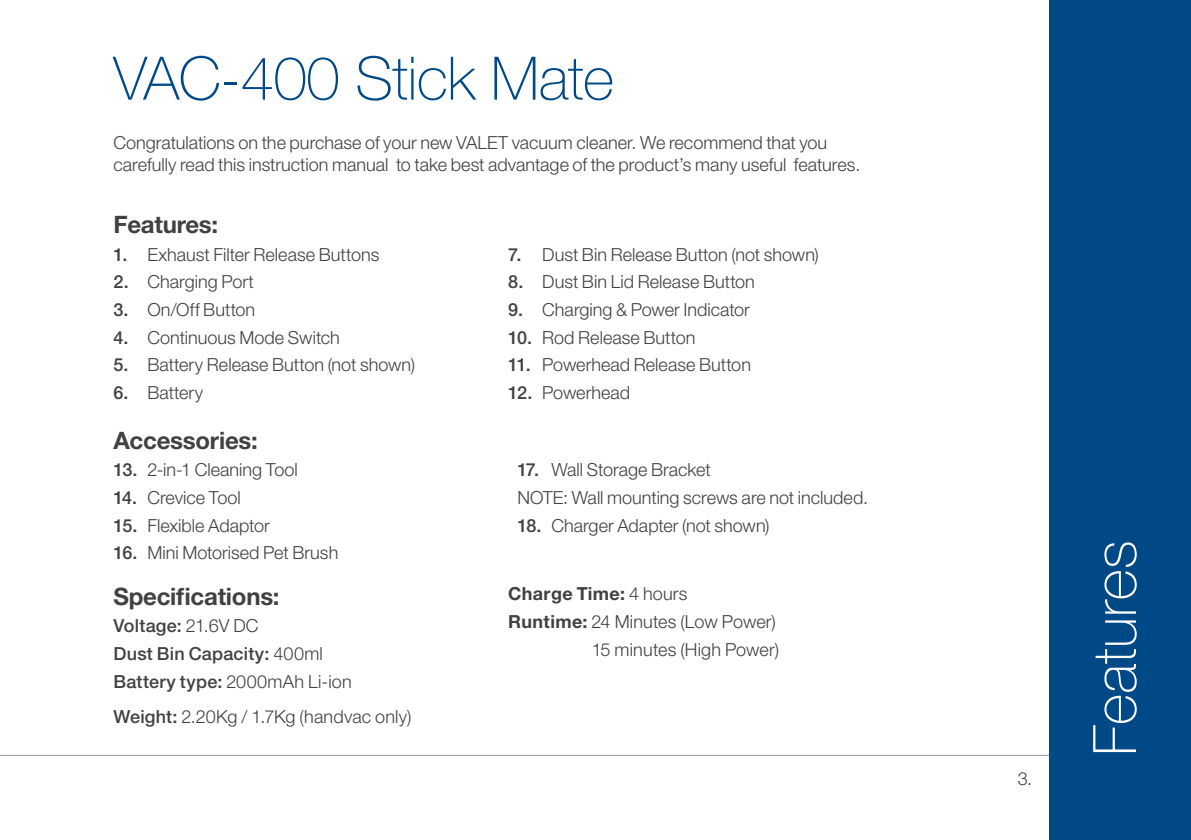
<style>
.page{position:relative;width:1191px;height:840px;background:#fff}
.page>*{position:absolute;margin:0;border:0;box-sizing:border-box;transform-origin:0 0}
.t1{font:100 60px "Helvetica Neue LT Std";letter-spacing:-.01em;color:#004987}
.t2{font:100 60px "Helvetica Neue LT Std";color:#fff}
.t3{font:700 24px "Helvetica Neue LT Std";letter-spacing:-.01em;color:#414042}
.t4{font:300 18px/22px "Helvetica Neue LT Std";color:#414042}
.t5{font:500 18px/27.6px "Helvetica Neue LT Std";letter-spacing:.01em;color:#414042}
.t6{font:700 18px "Helvetica Neue LT Std";letter-spacing:.02em;color:#414042}
.s1{font-weight:500}
.s2{font-weight:300}
.s3{font-weight:700}
</style>
<div class="page">
<div style="left:1049px;top:0;width:142px;height:839px;background:#004987"></div>
<hr style="left:0;top:754px;width:1049px;height:1px;background:#939598">
<h1 class="t1" style="left:113px;top:44px;width:502px">VAC-400 Stick Mate</h1>
<p class="t4" style="left:113px;top:131px;width:748px">Congratulations on the purchase of your new VALET vacuum cleaner. We recommend that you carefully read this instruction manual to take best advantage of the product’s many useful features.</p>
<h2 class="t3" style="left:113px;top:209px;width:106px">Features:</h2>
<p class="t4" style="left:113px;top:242px;width:267px"><span class="s1">1.</span> Exhaust Filter Release Buttons</p>
<p class="t4" style="left:113px;top:270px;width:142px"><span class="s1">2.</span> Charging Port</p>
<p class="t4" style="left:113px;top:298px;width:143px"><span class="s1">3.</span> On/Off Button</p>
<p class="t4" style="left:113px;top:325px;width:228px"><span class="s1">4.</span> Continuous Mode Switch</p>
<p class="t4" style="left:113px;top:353px;width:303px"><span class="s1">5.</span> Battery Release Button (not shown)</p>
<p class="t4" style="left:113px;top:381px;width:91px"><span class="s1">6.</span> Battery</p>
<h2 class="t3" style="left:113px;top:425px;width:146px">Accessories:</h2>
<p class="t4" style="left:113px;top:458px;width:186px"><span class="s1">13.</span> 2-in-1 Cleaning Tool</p>
<p class="t4" style="left:113px;top:486px;width:129px"><span class="s1">14.</span> Crevice Tool</p>
<p class="t4" style="left:113px;top:513px;width:158px"><span class="s1">15.</span> Flexible Adaptor</p>
<p class="t4" style="left:113px;top:541px;width:226px"><span class="s1">16.</span> Mini Motorised Pet Brush</p>
<h2 class="t3" style="left:113px;top:581px;width:168px">Specifications:</h2>
<p class="t5" style="left:113px;top:611px;width:240px">Voltage: <span class="s2">21.6V DC<br></span>Dust Bin Capacity: <span class="s2">400ml<br></span>Battery type: <span class="s2">2000mAh Li-ion</span></p>
<p class="t4" style="left:113px;top:705px;width:299px"><span class="s1">Weight:</span> 2.20Kg / 1.7Kg (handvac only)</p>
<p class="t4" style="left:508px;top:242px;width:312px"><span class="s1">7.</span> Dust Bin Release Button (not shown)</p>
<p class="t4" style="left:508px;top:270px;width:248px"><span class="s1">8.</span> Dust Bin Lid Release Button</p>
<p class="t4" style="left:508px;top:298px;width:243px"><span class="s1">9.</span> Charging &amp; Power Indicator</p>
<p class="t4" style="left:508px;top:325px;width:189px"><span class="s1">10.</span> Rod Release Button</p>
<p class="t4" style="left:508px;top:353px;width:244px"><span class="s1">11.</span> Powerhead Release Button</p>
<p class="t4" style="left:508px;top:381px;width:123px"><span class="s1">12.</span> Powerhead</p>
<p class="t4" style="left:517px;top:455px;width:352px;line-height:27.6px"><span class="s1">17.</span> Wall Storage Bracket<br>NOTE: Wall mounting screws are not included.</p>
<p class="t4" style="left:517px;top:513px;width:254px"><span class="s1">18.</span> Charger Adapter (not shown)</p>
<p class="t6" style="left:508px;top:582px;width:181px">Charge Time: <span class="s2">4 hours</span></p>
<p class="t4" style="left:508px;top:610px;width:269px"><span class="s3">Runtime:</span> 24 Minutes (Low Power)</p>
<p class="t4" style="left:591px;top:637px;width:189px">15 minutes (High Power)</p>
<p class="t4" style="left:1017px;top:766px;width:16px">3.</p>
<h1 class="t2" style="left:1080px;top:755px;width:217px;rotate:-90deg">Features</h1>
</div>
